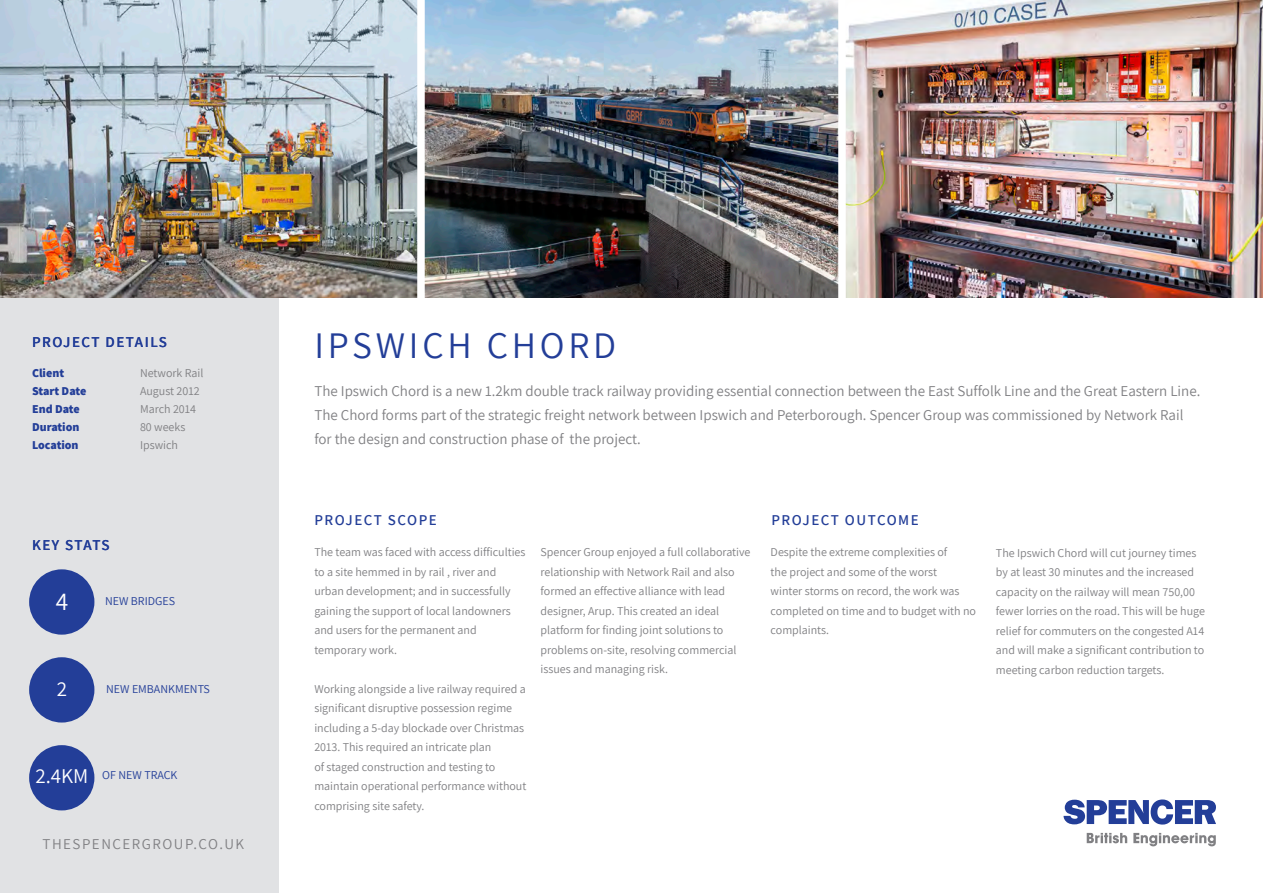
<style>
.page{position:relative;width:1263px;height:893px;background:#fff}
.page>*{position:absolute;margin:0;border:0;box-sizing:border-box;transform-origin:0 0}
.t1{font:37.5px "Assistant";letter-spacing:.1em;color:#233e98}
.t2{font:25.35px "Assistant";color:#fff}
.t3{font:21px "Assistant";color:#fff}
.t4{font:15px/24px "Assistant";color:#808083}
.t5{font:600 15px "Assistant";letter-spacing:.1em;color:#233e98}
.t6{font:15px "Assistant";letter-spacing:.1em;color:#808083}
.t7{font:600 15px "Assistant";letter-spacing:.07em;color:#233e98}
.t8{font:12px/19.5px "Assistant";color:#808083}
.t9{font:12px "Assistant";color:#233e98}
.t10{font:800 12px "Assistant";color:#233e98}
.t11{font:800 12px "Assistant";letter-spacing:-.02em;color:#233e98}
</style>
<div class="page">
<div style="left:0;top:298px;width:278px;height:595px;background:#e1e2e4"></div>
<svg style="left:1087px;top:833px;width:40px;height:10px"></svg>
<svg style="left:1133px;top:833px;width:83px;height:13px"></svg>
<svg style="left:1063px;top:799px;width:153px;height:26px"></svg>
<img style="left:0;top:0;width:1263px;height:298px">
<div style="left:417px;top:0;width:8px;height:310px;background:#fff"></div>
<div style="left:838px;top:0;width:8px;height:310px;background:#fff"></div>
<div style="left:29px;top:569px;width:65px;height:66px;background:#233e98;border-radius:50%"></div>
<div style="left:29px;top:657px;width:65px;height:65px;background:#233e98;border-radius:50%"></div>
<div style="left:29px;top:745px;width:65px;height:65px;background:#233e98;border-radius:50%"></div>
<p class="t5" style="left:32px;top:332px;width:136px">PROJECT DETAILS</p>
<h1 class="t1" style="left:314px;top:320px;width:303px">IPSWICH CHORD</h1>
<p class="t4" style="left:314px;top:379px;width:887px">The Ipswich Chord is a new 1.2km double track railway providing essential connection between the East Suffolk Line and the Great Eastern Line.<br>The Chord forms part of the strategic freight network between Ipswich and Peterborough. Spencer Group was commissioned by Network Rail for the design and construction phase of the project.</p>
<p class="t10" style="left:32px;top:365px;width:34px">Client</p>
<p class="t8" style="left:140px;top:363px;width:65px">Network Rail</p>
<p class="t11" style="left:32px;top:383px;width:56px">Start Date</p>
<p class="t8" style="left:140px;top:381px;width:61px">August 2012</p>
<p class="t10" style="left:32px;top:401px;width:49px">End Date</p>
<p class="t8" style="left:140px;top:399px;width:58px">March 2014</p>
<p class="t10" style="left:32px;top:419px;width:49px">Duration</p>
<p class="t8" style="left:140px;top:417px;width:47px">80 weeks</p>
<p class="t10" style="left:32px;top:437px;width:48px">Location</p>
<p class="t8" style="left:140px;top:435px;width:40px">Ipswich</p>
<p class="t7" style="left:32px;top:535px;width:79px">KEY STATS</p>
<h2 class="t2" style="left:56px;top:584px;width:14px">4</h2>
<p class="t9" style="left:105px;top:593px;width:72px">NEW BRIDGES</p>
<h3 class="t3" style="left:57px;top:675px;width:12px">2</h3>
<p class="t9" style="left:106px;top:681px;width:105px">NEW EMBANKMENTS</p>
<h3 class="t3" style="left:35px;top:761px;width:54px">2.4KM</h3>
<p class="t9" style="left:102px;top:767px;width:77px">OF NEW TRACK</p>
<p class="t6" style="left:43px;top:834px;width:203px">THESPENCERGROUP.CO.UK</p>
<p class="t5" style="left:314px;top:509px;width:124px">PROJECT SCOPE</p>
<p class="t5" style="left:771px;top:509px;width:149px">PROJECT OUTCOME</p>
<p class="t8" style="left:314px;top:542px;width:213px">The team was faced with access difficulties to a site hemmed in by rail , river and urban development; and in successfully gaining the support of local landowners and users for the permanent and temporary work.</p>
<p class="t8" style="left:314px;top:678px;width:214px">Working alongside a live railway required a significant disruptive possession regime including a 5-day blockade over Christmas 2013. This required an intricate plan<br>of staged construction and testing to maintain operational performance without comprising site safety.</p>
<p class="t8" style="left:541px;top:542px;width:211px">Spencer Group enjoyed a full collaborative relationship with Network Rail and also formed an effective alliance with lead designer, Arup. This created an ideal platform for finding joint solutions to problems on-site, resolving commercial issues and managing risk.</p>
<p class="t8" style="left:771px;top:542px;width:207px">Despite the extreme complexities of<br>the project and some of the worst<br>winter storms on record, the work was completed on time and to budget with no complaints.</p>
<p class="t8" style="left:996px;top:542px;width:210px">The Ipswich Chord will cut journey times by at least 30 minutes and the increased capacity on the railway will mean 750,00 fewer lorries on the road. This will be huge relief for commuters on the congested A14 and will make a significant contribution to meeting carbon reduction targets.</p>
</div>
